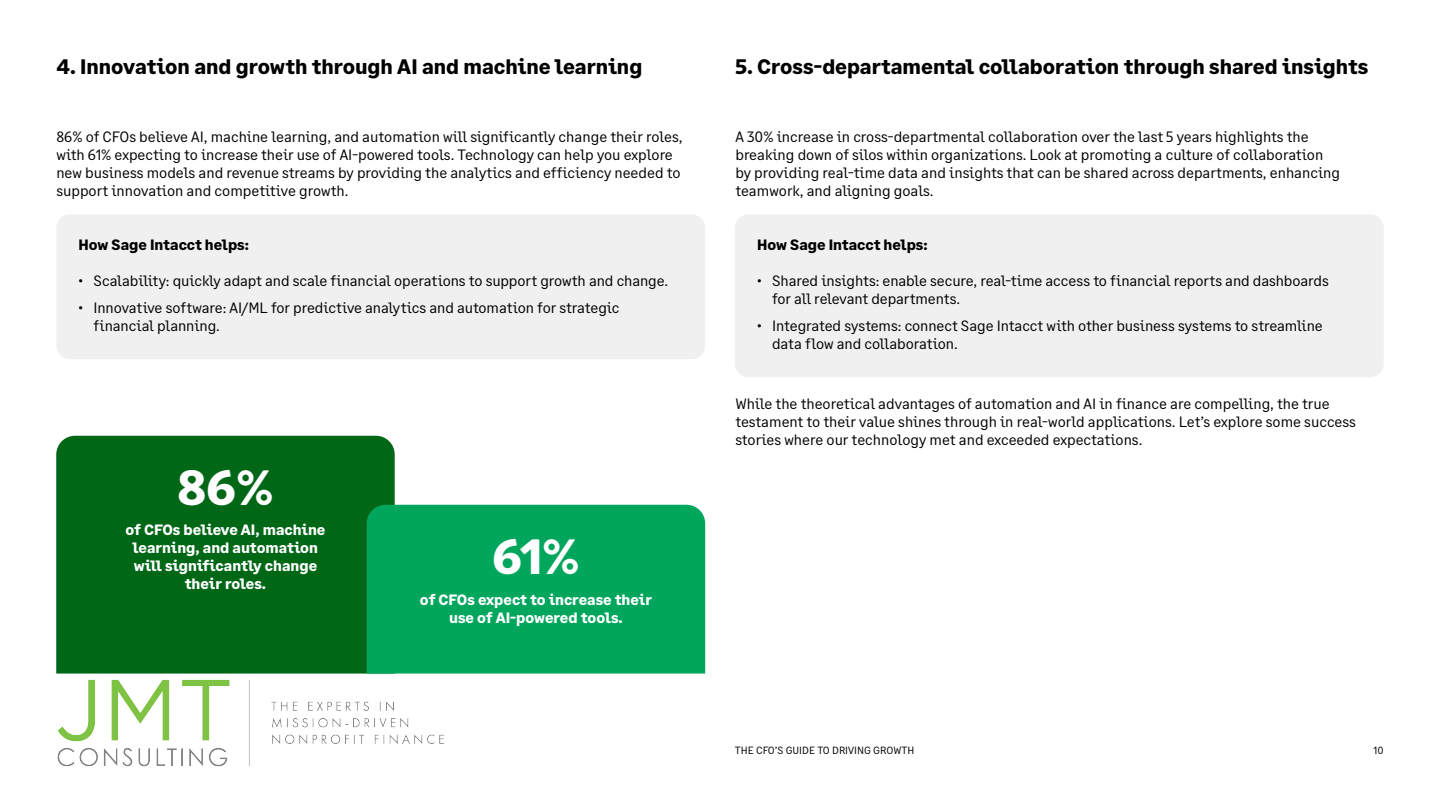
<style>
.page{position:relative;width:1440px;height:810px;background:#fff}
.page>*{position:absolute;margin:0;border:0;box-sizing:border-box;transform-origin:0 0}
.t1{font:700 49.5px "Sage Text";color:#fff}
.t2{font:700 21px "Sage Text";letter-spacing:-.005em;color:#000}
.t3{font:15px/18px "Sage Text";color:#000}
.t4{font:700 15px/18px "Sage Text";color:#fff;text-align:center}
.t5{font:700 15px "Sage Text";color:#000}
.t6{font:10.5px "Sage Text";color:#000}
</style>
<div class="page">
<div style="left:56px;top:214px;width:649px;height:145px;background:#f0f0f0;border-radius:14px"></div>
<div style="left:735px;top:214px;width:649px;height:163px;background:#f0f0f0;border-radius:14px"></div>
<div style="left:56px;top:436px;width:339px;height:238px;background:#006716"></div>
<div style="left:367px;top:505px;width:338px;height:169px;background:#00a65c"></div>
<img style="left:57px;top:679px;width:387px;height:88px">
<h2 class="t2" style="left:56px;top:54px;width:587px">4. Innovation and growth through AI and machine learning</h2>
<p class="t3" style="left:56px;top:128px;width:628px">86% of CFOs believe AI, machine learning, and automation will significantly change their roles, with 61% expecting to increase their use of AI-powered tools. Technology can help you explore new business models and revenue streams by providing the analytics and efficiency needed to support innovation and competitive growth.</p>
<p class="t5" style="left:79px;top:235px;width:172px">How Sage Intacct helps:</p>
<p class="t3" style="left:79px;top:272px;width:591px">• Scalability: quickly adapt and scale financial operations to support growth and change.</p>
<p class="t3" style="left:94px;top:299px;width:528px;text-indent:-15px">• Innovative software: AI/ML for predictive analytics and automation for strategic financial planning.</p>
<h1 class="t1" style="left:178px;top:456px;width:97px">86%</h1>
<p class="t4" style="left:125px;top:521px;width:201px">of CFOs believe AI, machine learning, and automation will significantly change their roles.</p>
<h1 class="t1" style="left:492px;top:525px;width:88px">61%</h1>
<p class="t4" style="left:420px;top:591px;width:233px">of CFOs expect to increase their use of AI-powered tools.</p>
<h2 class="t2" style="left:735px;top:54px;width:634px">5. Cross-departamental collaboration through shared insights</h2>
<p class="t3" style="left:735px;top:128px;width:606px">A 30% increase in cross-departmental collaboration over the last 5 years highlights the breaking down of silos within organizations. Look at promoting a culture of collaboration by providing real-time data and insights that can be shared across departments, enhancing teamwork, and aligning goals.</p>
<p class="t5" style="left:757px;top:235px;width:172px">How Sage Intacct helps:</p>
<p class="t3" style="left:772px;top:272px;width:558px;text-indent:-15px">• Shared insights: enable secure, real-time access to financial reports and dashboards for all relevant departments.</p>
<p class="t3" style="left:772px;top:317px;width:552px;text-indent:-15px">• Integrated systems: connect Sage Intacct with other business systems to streamline data flow and collaboration.</p>
<p class="t3" style="left:735px;top:395px;width:622px">While the theoretical advantages of automation and AI in finance are compelling, the true testament to their value shines through in real-world applications. Let’s explore some success stories where our technology met and exceeded expectations.</p>
<p class="t6" style="left:735px;top:744px;width:174px">The CFO’s gui de to drivi ng growth</p>
<p class="t6" style="left:1374px;top:744px;width:12px">10</p>
</div>
